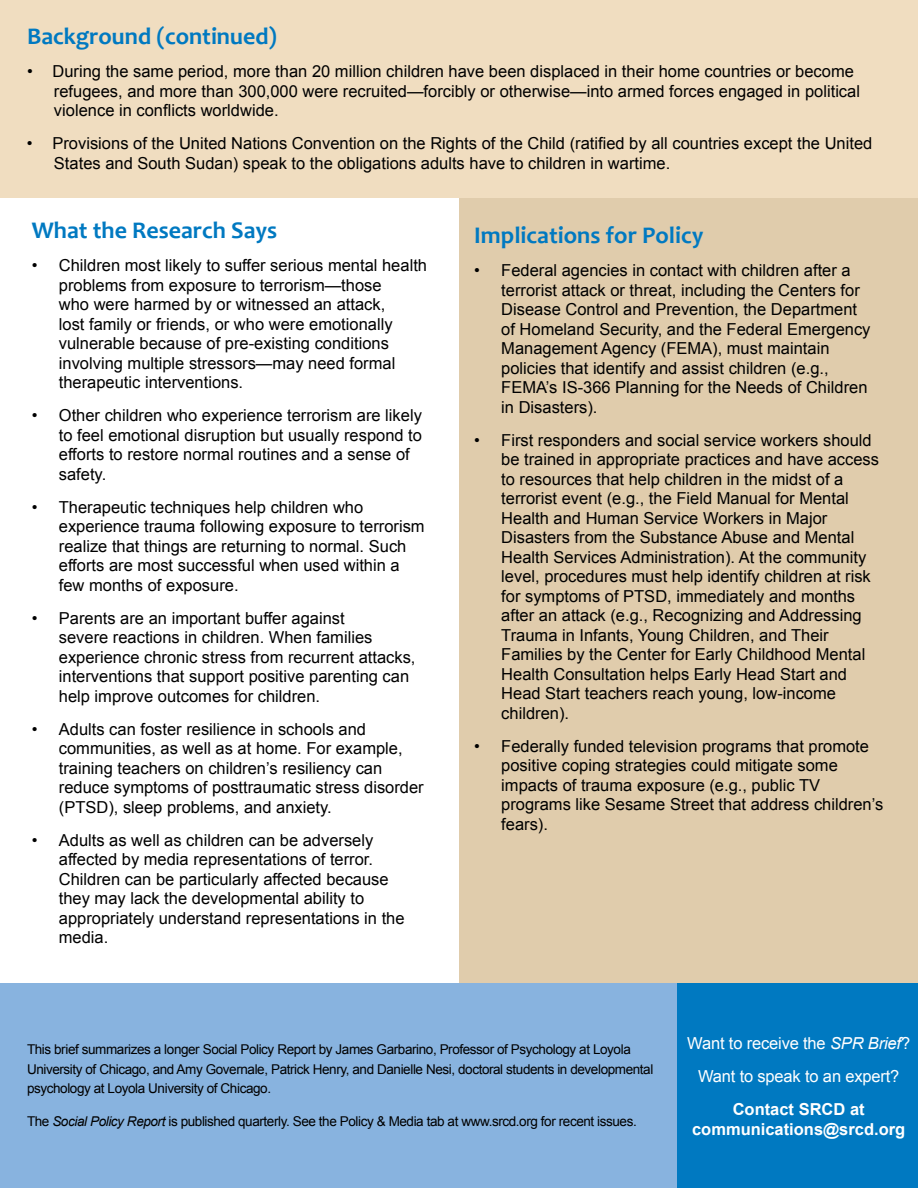
<style>
.page{position:relative;width:918px;height:1188px;background:#fff}
.page>*{position:absolute;margin:0;border:0;box-sizing:border-box;transform-origin:0 0}
.t1{font:700 24px "Candara";color:#0079c1}
.t2{font:16.5px/19.5px "Arial";color:#000}
.t3{font:16.5px/33px "Arial";letter-spacing:-.01em;color:#fff;text-align:center}
.t4{font:700 16.5px/19.5px "Arial";color:#fff;text-align:center}
.t5{font:13.5px/19.5px "Arial";letter-spacing:-.03em;color:#000}
.s1{font-style:italic}
</style>
<div class="page">
<div style="left:459px;top:192px;width:459px;height:878px;background:#e0ccac"></div>
<div style="left:0;top:984px;width:688px;height:204px;background:#88b3df"></div>
<div style="left:677px;top:984px;width:241px;height:204px;background:#0079c1"></div>
<div style="left:0;top:0;width:918px;height:198px;background:#f0ddc0"></div>
<h1 class="t1" style="left:27px;top:22px;width:252px">Background (continued)</h1>
<p class="t2" style="left:54px;top:62px;width:808px;text-indent:-27px">• During the same period, more than 20 million children have been displaced in their home countries or become refugees, and more than 300,000 were recruited—forcibly or otherwise—into armed forces engaged in political violence in conflicts worldwide.</p>
<p class="t2" style="left:54px;top:134px;width:820px;text-indent:-27px">• Provisions of the United Nations Convention on the Rights of the Child (ratified by all countries except the United<br>States and South Sudan) speak to the obligations adults have to children in wartime.</p>
<h1 class="t1" style="left:32px;top:215px;width:247px">What the Research Says</h1>
<p class="t2" style="left:59px;top:256px;width:370px;text-indent:-27px">• Children most likely to suffer serious mental health problems from exposure to terrorism—those<br>who were harmed by or witnessed an attack,<br>lost family or friends, or who were emotionally vulnerable because of pre-existing conditions involving multiple stressors—may need formal therapeutic interventions.</p>
<p class="t2" style="left:59px;top:406px;width:365px;text-indent:-27px">• Other children who experience terrorism are likely to feel emotional disruption but usually respond to efforts to restore normal routines and a sense of safety.</p>
<p class="t2" style="left:59px;top:497px;width:367px;text-indent:-27px">• Therapeutic techniques help children who experience trauma following exposure to terrorism realize that things are returning to normal. Such efforts are most successful when used within a few months of exposure.</p>
<p class="t2" style="left:59px;top:608px;width:358px;text-indent:-27px">• Parents are an important buffer against<br>severe reactions in children. When families experience chronic stress from recurrent attacks, interventions that support positive parenting can help improve outcomes for children.</p>
<p class="t2" style="left:59px;top:719px;width:366px;text-indent:-27px">• Adults can foster resilience in schools and communities, as well as at home. For example, training teachers on children’s resiliency can reduce symptoms of posttraumatic stress disorder (PTSD), sleep problems, and anxiety.</p>
<p class="t2" style="left:59px;top:830px;width:347px;text-indent:-27px">• Adults as well as children can be adversely affected by media representations of terror.<br>Children can be particularly affected because they may lack the developmental ability to appropriately understand representations in the media.</p>
<h1 class="t1" style="left:474px;top:220px;width:231px">Implications for Policy</h1>
<p class="t2" style="left:501px;top:261px;width:371px;text-indent:-27px">• Federal agencies in contact with children after a terrorist attack or threat, including the Centers for Disease Control and Prevention, the Department of Homeland Security, and the Federal Emergency Management Agency (FEMA), must maintain policies that identify and assist children (e.g., FEMA’s IS-366 Planning for the Needs of Children in Disasters).</p>
<p class="t2" style="left:501px;top:430px;width:379px;text-indent:-27px">• First responders and social service workers should be trained in appropriate practices and have access to resources that help children in the midst of a terrorist event (e.g., the Field Manual for Mental Health and Human Service Workers in Major Disasters from the Substance Abuse and Mental Health Services Administration). At the community level, procedures must help identify children at risk for symptoms of PTSD, immediately and months after an attack (e.g., Recognizing and Addressing Trauma in Infants, Young Children, and Their Families by the Center for Early Childhood Mental Health Consultation helps Early Head Start and Head Start teachers reach young, low-income children).</p>
<p class="t2" style="left:501px;top:736px;width:384px;text-indent:-27px">• Federally funded television programs that promote positive coping strategies could mitigate some impacts of trauma exposure (e.g., public TV programs like Sesame Street that address children’s fears).</p>
<p class="t5" style="left:27px;top:1040px;width:628px">This brief summarizes a longer Social Policy Report by James Garbarino, Professor of Psychology at Loyola<br>University of Chicago, and Amy Governale, Patrick Henry, and Danielle Nesi, doctoral students in developmental psychology at Loyola University of Chicago.</p>
<p class="t5" style="left:27px;top:1112px;width:611px">The <span class="s1">Social Policy Report</span> is published quarterly. See the Policy &amp; Media tab at www.srcd.org for recent issues.</p>
<p class="t3" style="left:687px;top:1027px;width:224px">Want to receive the <span class="s1">SPR Brief</span>?<br>Want to speak to an expert?</p>
<p class="t4" style="left:692px;top:1100px;width:215px">Contact SRCD at communications@srcd.org</p>
</div>
